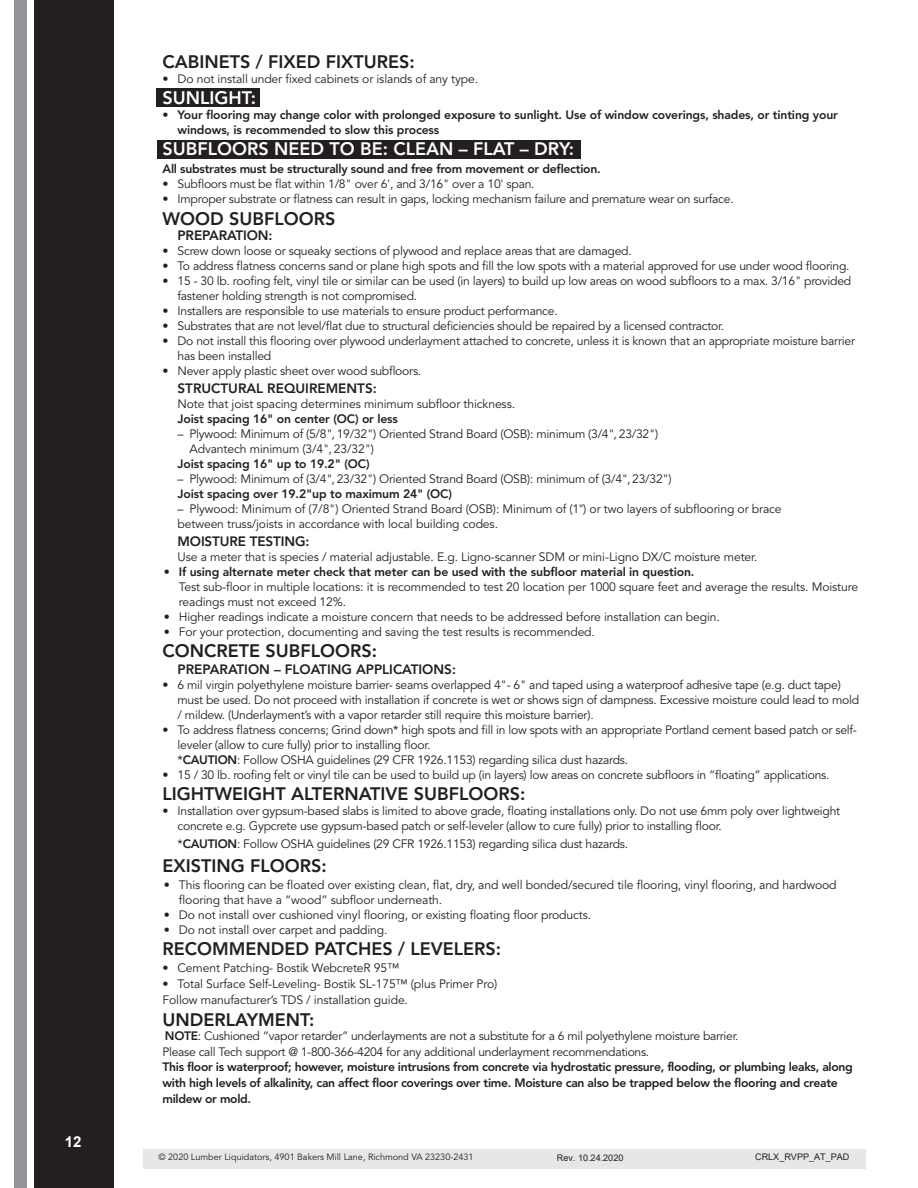
<style>
.page{position:relative;width:918px;height:1188px;background:#fff}
.page>*{position:absolute;margin:0;border:0;box-sizing:border-box;transform-origin:0 0}
.t1{font:800 18px "Avenir";color:#231f20}
.t2{font:800 18px "Avenir";color:#fff}
.t3{font:700 15px "Arial";color:#fff}
.t4{font:800 13.5px "Avenir";color:#231f20}
.t5{font:12.15px/15px "Avenir";letter-spacing:-.02em;color:#231f20}
.t6{font:800 12.15px/15.9px "Avenir";letter-spacing:-.02em;color:#231f20}
.t7{font:9.15px "Avenir";color:#231f20}
.t8{font:9.15px "Arial";color:#231f20}
.s1{font-weight:800}
</style>
<div class="page">
<div style="left:157px;top:140px;width:424px;height:19px;background:#231f20"></div>
<div style="left:14px;top:0;width:12px;height:1188px;background:#939598"></div>
<div style="left:34px;top:0;width:80px;height:1188px;background:#231f20"></div>
<div style="left:143px;top:1149px;width:723px;height:19px;background:#e6e7e9"></div>
<div style="left:157px;top:89px;width:103px;height:18px;background:#231f20"></div>
<p class="t3" style="left:65px;top:1132px;width:18px">12</p>
<h1 class="t1" style="left:163px;top:51px;width:254px">CABINETS / FIXED FIXTURES:</h1>
<p class="t5" style="left:163px;top:71px;width:317px">• Do not install under fixed cabinets or islands of any type.</p>
<h1 class="t2" style="left:163px;top:87px;width:95px">SUNLIGHT:</h1>
<p class="t6" style="left:178px;top:107px;width:662px;line-height:14.7px;text-indent:-15px">• Your flooring may change color with prolonged exposure to sunlight. Use of window coverings, shades, or tinting your windows, is recommended to slow this process</p>
<h1 class="t2" style="left:163px;top:138px;width:413px">SUBFLOORS NEED TO BE: CLEAN – FLAT – DRY:</h1>
<p class="t6" style="left:163px;top:161px;width:440px">All substrates must be structurally sound and free from movement or deflection.</p>
<p class="t5" style="left:163px;top:177px;width:374px">• Subfloors must be flat within 1/8" over 6', and 3/16" over a 10' span.</p>
<p class="t5" style="left:163px;top:192px;width:573px">• Improper substrate or flatness can result in gaps, locking mechanism failure and premature wear on surface.</p>
<h1 class="t1" style="left:163px;top:208px;width:174px">WOOD SUBFLOORS</h1>
<p class="t4" style="left:178px;top:227px;width:97px">PREPARATION:</p>
<p class="t5" style="left:163px;top:243px;width:471px">• Screw down loose or squeaky sections of plywood and replace areas that are damaged.</p>
<p class="t5" style="left:163px;top:258px;width:689px">• To address flatness concerns sand or plane high spots and fill the low spots with a material approved for use under wood flooring.</p>
<p class="t5" style="left:178px;top:273px;width:675px;text-indent:-15px">• 15 - 30 lb. roofing felt, vinyl tile or similar can be used (in layers) to build up low areas on wood subfloors to a max. 3/16" provided fastener holding strength is not compromised.</p>
<p class="t5" style="left:163px;top:303px;width:397px">• Installers are responsible to use materials to ensure product performance.</p>
<p class="t5" style="left:163px;top:318px;width:563px">• Substrates that are not level/flat due to structural deficiencies should be repaired by a licensed contractor.</p>
<p class="t5" style="left:178px;top:333px;width:679px;text-indent:-15px">• Do not install this flooring over plywood underlayment attached to concrete, unless it is known that an appropriate moisture barrier has been installed</p>
<p class="t5" style="left:163px;top:363px;width:260px">• Never apply plastic sheet over wood subfloors.</p>
<p class="t4" style="left:178px;top:380px;width:201px">STRUCTURAL REQUIREMENTS:</p>
<p class="t5" style="left:178px;top:397px;width:339px">Note that joist spacing determines minimum subfloor thickness.</p>
<p class="t6" style="left:178px;top:411px;width:222px">Joist spacing 16" on center (OC) or less</p>
<p class="t5" style="left:190px;top:427px;width:470px;text-indent:-12px">– Plywood: Minimum of (5/8", 19/32") Oriented Strand Board (OSB): minimum (3/4", 23/32")<br>Advantech minimum (3/4", 23/32")</p>
<p class="t6" style="left:178px;top:456px;width:194px">Joist spacing 16" up to 19.2" (OC)</p>
<p class="t5" style="left:178px;top:472px;width:496px">– Plywood: Minimum of (3/4", 23/32") Oriented Strand Board (OSB): minimum of (3/4", 23/32")</p>
<p class="t6" style="left:178px;top:486px;width:276px">Joist spacing over 19.2"up to maximum 24" (OC)</p>
<p class="t5" style="left:178px;top:502px;width:606px">– Plywood: Minimum of (7/8") Oriented Strand Board (OSB): Minimum of (1") or two layers of subflooring or brace between truss/joists in accordance with local building codes.</p>
<p class="t4" style="left:178px;top:533px;width:133px">MOISTURE TESTING:</p>
<p class="t5" style="left:178px;top:549px;width:581px">Use a meter that is species / material adjustable. E.g. Ligno-scanner SDM or mini-Ligno DX/C moisture meter.</p>
<p class="t6" style="left:164px;top:564px;width:532px">• If using alternate meter check that meter can be used with the subfloor material in question.</p>
<p class="t5" style="left:179px;top:579px;width:681px">Test sub-floor in multiple locations: it is recommended to test 20 location per 1000 square feet and average the results. Moisture readings must not exceed 12%.</p>
<p class="t5" style="left:164px;top:609px;width:558px">• Higher readings indicate a moisture concern that needs to be addressed before installation can begin.</p>
<p class="t5" style="left:164px;top:624px;width:433px">• For your protection, documenting and saving the test results is recommended.</p>
<h1 class="t1" style="left:163px;top:641px;width:216px">CONCRETE SUBFLOORS:</h1>
<p class="t4" style="left:178px;top:661px;width:280px">PREPARATION – FLOATING APPLICATIONS:</p>
<p class="t5" style="left:178px;top:677px;width:683px;text-indent:-15px">• 6 mil virgin polyethylene moisture barrier- seams overlapped 4"- 6" and taped using a waterproof adhesive tape (e.g. duct tape) must be used. Do not proceed with installation if concrete is wet or shows sign of dampness. Excessive moisture could lead to mold / mildew. (Underlayment’s with a vapor retarder still require this moisture barrier).</p>
<p class="t5" style="left:178px;top:722px;width:681px;text-indent:-15px">• To address flatness concerns; Grind down* high spots and fill in low spots with an appropriate Portland cement based patch or self&shy;leveler (allow to cure fully) prior to installing floor.<br>*<span class="s1">CAUTION</span>: Follow OSHA guidelines (29 CFR 1926.1153) regarding silica dust hazards.</p>
<p class="t5" style="left:163px;top:767px;width:669px">• 15 / 30 lb. roofing felt or vinyl tile can be used to build up (in layers) low areas on concrete subfloors in “floating” applications.</p>
<h1 class="t1" style="left:163px;top:783px;width:365px">LIGHTWEIGHT ALTERNATIVE SUBFLOORS:</h1>
<p class="t5" style="left:178px;top:804px;width:664px;text-indent:-15px">• Installation over gypsum-based slabs is limited to above grade, floating installations only. Do not use 6mm poly over lightweight concrete e.g. Gypcrete use gypsum-based patch or self-leveler (allow to cure fully) prior to installing floor.</p>
<p class="t5" style="left:178px;top:837px;width:452px">*<span class="s1">CAUTION</span>: Follow OSHA guidelines (29 CFR 1926.1153) regarding silica dust hazards.</p>
<h1 class="t1" style="left:163px;top:855px;width:166px">EXISTING FLOORS:</h1>
<p class="t5" style="left:179px;top:877px;width:659px;text-indent:-15px">• This flooring can be floated over existing clean, flat, dry, and well bonded/secured tile flooring, vinyl flooring, and hardwood flooring that have a “wood” subfloor underneath.</p>
<p class="t5" style="left:164px;top:907px;width:429px">• Do not install over cushioned vinyl flooring, or existing floating floor products.</p>
<p class="t5" style="left:164px;top:922px;width:225px">• Do not install over carpet and padding.</p>
<h1 class="t1" style="left:163px;top:939px;width:340px">RECOMMENDED PATCHES / LEVELERS:</h1>
<p class="t5" style="left:163px;top:960px;width:238px">• Cement Patching- Bostik WebcreteR 95™</p>
<p class="t5" style="left:163px;top:976px;width:336px;line-height:16.2px">• Total Surface Self-Leveling- Bostik SL-175™ (plus Primer Pro)<br>Follow manufacturer’s TDS / installation guide.</p>
<h1 class="t1" style="left:163px;top:1009px;width:153px">UNDERLAYMENT:</h1>
<p class="t5" style="left:163px;top:1028px;width:578px;line-height:16px"><span class="s1">NOTE</span>: Cushioned “vapor retarder” underlayments are not a substitute for a 6 mil polyethylene moisture barrier.<br>Please call Tech support @ 1-800-366-4204 for any additional underlayment recommendations.</p>
<p class="t6" style="left:163px;top:1059px;width:692px">This floor is waterproof; however, moisture intrusions from concrete via hydrostatic pressure, flooding, or plumbing leaks, along with high levels of alkalinity, can affect floor coverings over time. Moisture can also be trapped below the flooring and create mildew or mold.</p>
<p class="t7" style="left:158px;top:1152px;width:317px">© 2020 Lumber Liquidators, 4901 Bakers Mill Lane, Richmond VA 23230-2431</p>
<p class="t8" style="left:755px;top:1151px;width:96px">CRLX_RVPP_AT_PAD</p>
<p class="t8" style="left:557px;top:1151px;width:68px">Rev. 10.24.2020</p>
</div>
